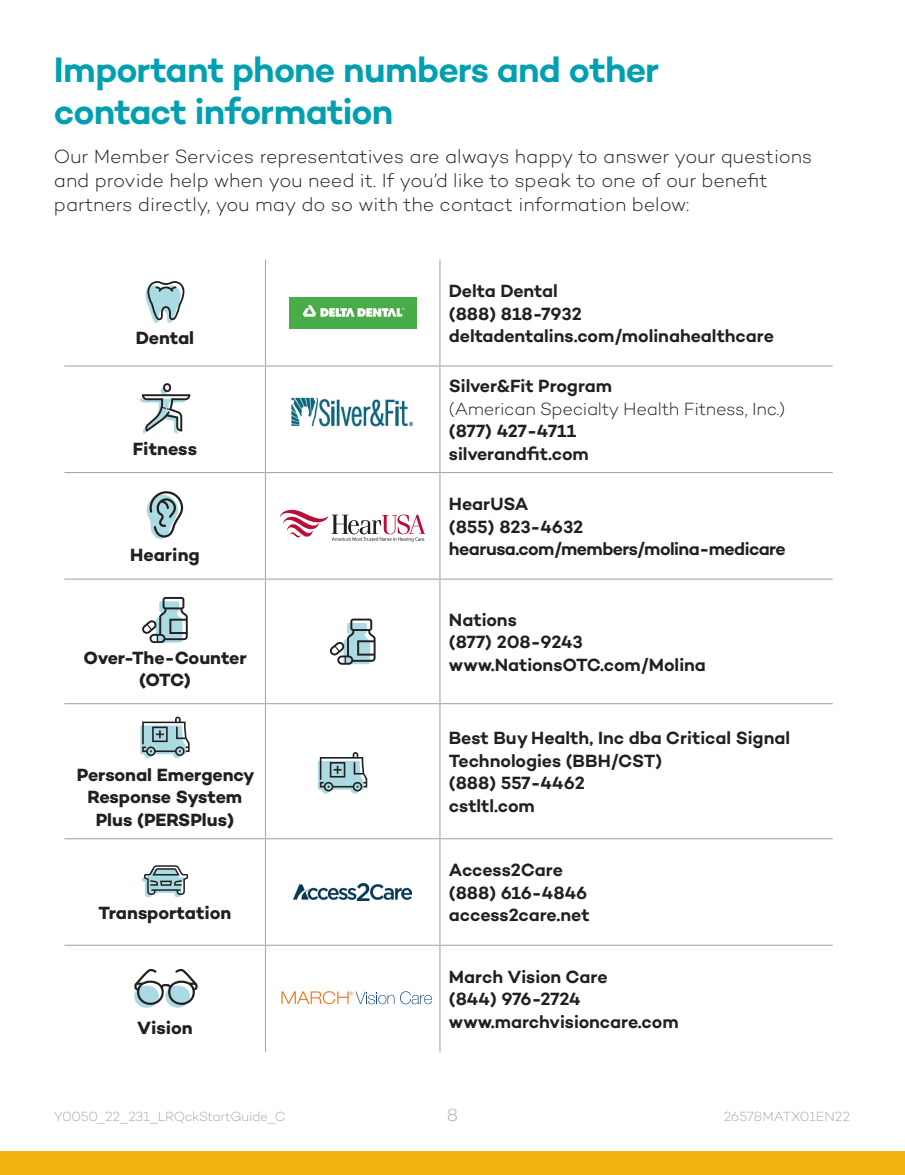
<style>
.page{position:relative;width:905px;height:1175px;background:#fff}
.page>*{position:absolute;margin:0;border:0;box-sizing:border-box;transform-origin:0 0}
.t1{font:600 36px/42px "Campton";letter-spacing:-.025em;color:#00a0b0}
.t2{font:300 19.5px/24px "Campton";letter-spacing:-.005em;color:#231f20}
.t3{font:600 18px/22.5px "Campton";letter-spacing:-.005em;color:#231f20}
.t4{font:700 18px/22.5px "Campton";letter-spacing:-.005em;color:#231f20;text-align:center}
.t5{font:600 18px/22.5px "Campton";letter-spacing:-.03em;color:#231f20}
.t6{font:300 18px "Campton";color:#a8a9ad}
.t7{font:300 13.5px "Campton";letter-spacing:-.02em;color:#a8a9ad}
.t8{font:300 13.5px "Campton";color:#a8a9ad}
.s1{font-weight:300}
</style>
<div class="page">
<div style="left:0;top:1151px;width:905px;height:24px;background:#efb211"></div>
<hr style="left:64px;top:365px;width:201px;height:1px;background:#a8a9ad">
<hr style="left:265px;top:365px;width:175px;height:1px;background:#a8a9ad">
<hr style="left:440px;top:365px;width:392px;height:1px;background:#a8a9ad">
<hr style="left:64px;top:472px;width:201px;height:1px;background:#a8a9ad">
<hr style="left:265px;top:472px;width:175px;height:1px;background:#a8a9ad">
<hr style="left:440px;top:472px;width:392px;height:1px;background:#a8a9ad">
<hr style="left:64px;top:578px;width:201px;height:1px;background:#a8a9ad">
<hr style="left:265px;top:578px;width:175px;height:1px;background:#a8a9ad">
<hr style="left:440px;top:578px;width:392px;height:1px;background:#a8a9ad">
<hr style="left:64px;top:703px;width:201px;height:1px;background:#a8a9ad">
<hr style="left:265px;top:703px;width:175px;height:1px;background:#a8a9ad">
<hr style="left:440px;top:703px;width:392px;height:1px;background:#a8a9ad">
<hr style="left:64px;top:838px;width:201px;height:1px;background:#a8a9ad">
<hr style="left:265px;top:838px;width:175px;height:1px;background:#a8a9ad">
<hr style="left:440px;top:838px;width:392px;height:1px;background:#a8a9ad">
<hr style="left:64px;top:944px;width:201px;height:1px;background:#a8a9ad">
<hr style="left:265px;top:944px;width:175px;height:1px;background:#a8a9ad">
<hr style="left:440px;top:944px;width:392px;height:1px;background:#a8a9ad">
<hr style="left:265px;top:259px;width:1px;height:106px;background:#a8a9ad">
<hr style="left:439px;top:259px;width:1px;height:106px;background:#a8a9ad">
<hr style="left:265px;top:366px;width:1px;height:106px;background:#a8a9ad">
<hr style="left:439px;top:366px;width:1px;height:106px;background:#a8a9ad">
<hr style="left:265px;top:473px;width:1px;height:105px;background:#a8a9ad">
<hr style="left:439px;top:473px;width:1px;height:105px;background:#a8a9ad">
<hr style="left:265px;top:579px;width:1px;height:124px;background:#a8a9ad">
<hr style="left:439px;top:579px;width:1px;height:124px;background:#a8a9ad">
<hr style="left:265px;top:704px;width:1px;height:134px;background:#a8a9ad">
<hr style="left:439px;top:704px;width:1px;height:134px;background:#a8a9ad">
<hr style="left:265px;top:839px;width:1px;height:105px;background:#a8a9ad">
<hr style="left:439px;top:839px;width:1px;height:105px;background:#a8a9ad">
<hr style="left:265px;top:945px;width:1px;height:106px;background:#a8a9ad">
<hr style="left:439px;top:945px;width:1px;height:106px;background:#a8a9ad">
<svg style="left:145px;top:281px;width:39px;height:42px"></svg>
<svg style="left:140px;top:383px;width:50px;height:51px"></svg>
<svg style="left:147px;top:491px;width:36px;height:48px"></svg>
<svg style="left:142px;top:597px;width:46px;height:45px"></svg>
<svg style="left:140px;top:716px;width:50px;height:42px"></svg>
<svg style="left:142px;top:865px;width:46px;height:32px"></svg>
<div style="left:165px;top:985px;width:25px;height:22px;background:#aadbe2;border-radius:50%"></div>
<div style="left:134px;top:985px;width:25px;height:22px;background:#aadbe2;border-radius:50%"></div>
<svg style="left:134px;top:969px;width:63px;height:36px"></svg>
<div style="left:289px;top:297px;width:127px;height:32px;background:#48ad49"></div>
<svg style="left:302px;top:305px;width:102px;height:12px"></svg>
<img style="left:291px;top:397px;width:123px;height:30px">
<svg style="left:280px;top:510px;width:145px;height:32px"></svg>
<svg style="left:330px;top:618px;width:45px;height:46px"></svg>
<svg style="left:318px;top:752px;width:49px;height:41px"></svg>
<img style="left:294px;top:883px;width:117px;height:17px">
<svg style="left:400px;top:991px;width:32px;height:13px"></svg>
<svg style="left:281px;top:991px;width:113px;height:13px"></svg>
<h2 class="t1" style="left:54px;top:48px;width:607px">Important phone numbers and other contact information</h2>
<p class="t2" style="left:54px;top:144px;width:759px">Our Member Services representatives are always happy to answer your questions and provide help when you need it. If you’d like to speak to one of our beneft partners directly, you may do so with the contact information below:</p>
<p class="t4" style="left:136px;top:327px;width:60px">Dental</p>
<p class="t4" style="left:133px;top:438px;width:66px">Fitness</p>
<p class="t4" style="left:130px;top:543px;width:71px">Hearing</p>
<p class="t4" style="left:83px;top:647px;width:165px;line-height:21.6px">Over-The-Counter (OTC)</p>
<p class="t4" style="left:77px;top:763px;width:179px">Personal Emergency<br>Response System<br>Plus (PERSPlus)</p>
<p class="t4" style="left:98px;top:901px;width:134px">Transportation</p>
<p class="t4" style="left:137px;top:1016px;width:57px">Vision</p>
<p class="t3" style="left:449px;top:279px;width:326px">Delta Dental<br>(888) 818-7932 deltadentalins.com/molinahealthcare</p>
<p class="t3" style="left:449px;top:375px;width:338px">Silver&amp;Fit Program<br><span class="s1">(American Specialty Health Fitness, Inc.) </span>(877) 427-4711<br>silverandft.com</p>
<p class="t5" style="left:449px;top:492px;width:338px">HearUSA<br>(855) 823-4632 hearusa.com/members/molina-medicare</p>
<p class="t3" style="left:449px;top:608px;width:258px">Nations<br>(877) 208-9243 www.NationsOTC.com/Molina</p>
<p class="t3" style="left:449px;top:726px;width:343px">Best Buy Health, Inc dba Critical Signal<br>Technologies (BBH/CST)<br>(888) 557-4462<br>cstltl.com</p>
<p class="t3" style="left:449px;top:858px;width:142px">Access2Care (888) 616-4846 access2care.net</p>
<p class="t3" style="left:449px;top:965px;width:231px">March Vision Care<br>(844) 976-2724 www.marchvisioncare.com</p>
<p class="t6" style="left:447px;top:1103px;width:13px">8</p>
<p class="t7" style="left:54px;top:1108px;width:233px">Y0050_22_231_LRQckStartGuide_C</p>
<p class="t8" style="left:723px;top:1108px;width:128px">26578MATX01EN22</p>
</div>
